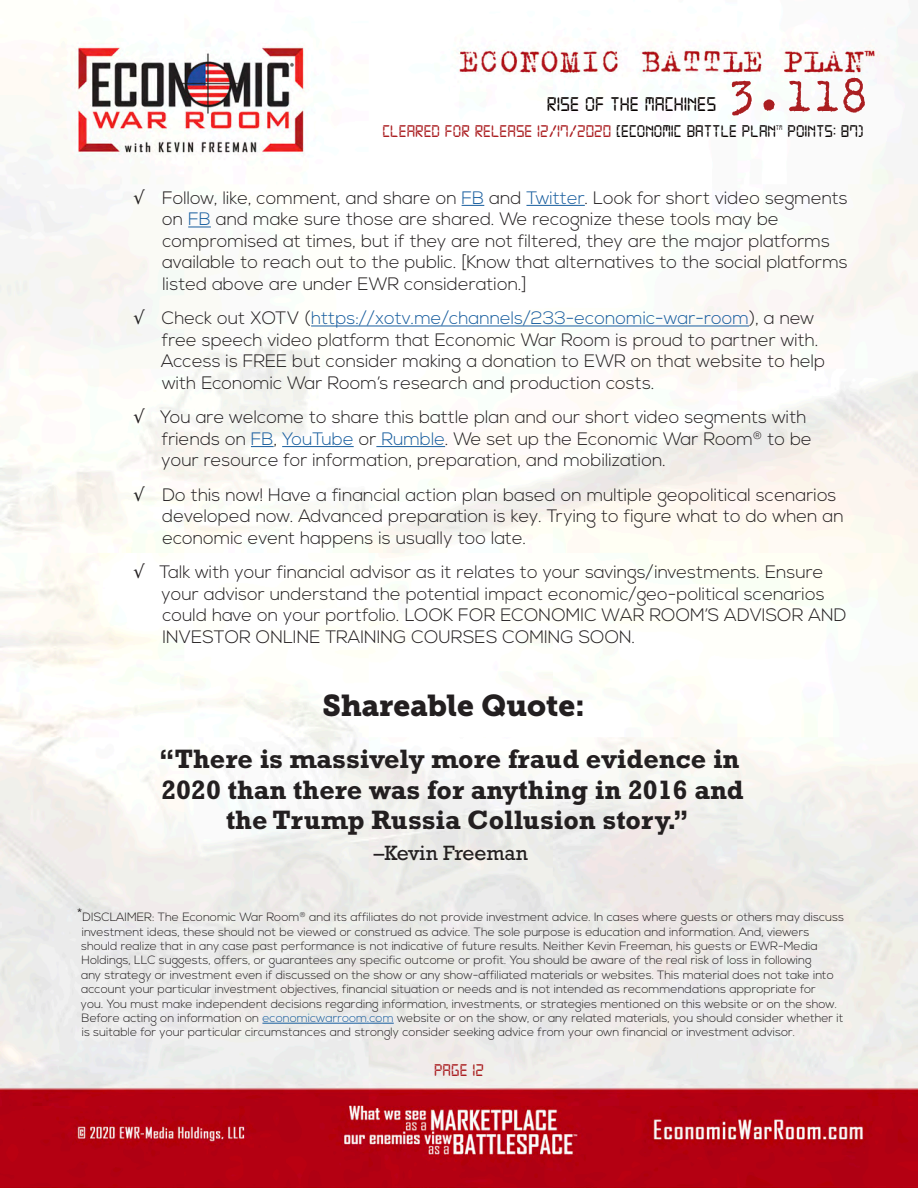
<style>
.page{position:relative;width:918px;height:1188px;background:#fff}
.page>*{position:absolute;margin:0;border:0;box-sizing:border-box;transform-origin:0 0}
.t1{font:51px "Trixie";color:#aa1e21}
.t2{font:30px "Museo Slab 900";color:#231f20}
.t3{font:700 27px/30.6px "Rockwell Std";color:#231f20;text-align:center}
.t4{font:21px "Digital 7";color:#080302}
.t5{font:21px "Rockwell Std";color:#231f20}
.t6{font:300 18px/21.6px "Nexa";color:#231f20}
.t7{font:18px "Digital 7";color:#aa1e21}
.t8{font:18px "Digital 7";color:#080302}
.t9{font:300 12px/14.4px "Nexa";color:#231f20}
.t10{font:7.05px "Digital 7";color:#080302}
.s1{color:#080302}
.s2{color:#175d9e}
.s3{font-size:18px}
</style>
<div class="page">
<img style="left:0;top:5px;width:918px;height:1183px">
<svg style="left:462px;top:205px;width:22px;height:1px"></svg>
<hr style="left:526px;top:205px;width:59px;height:1px;background:#175d9e">
<svg style="left:188px;top:227px;width:23px;height:1px"></svg>
<hr style="left:311px;top:326px;width:438px;height:1px;background:#175d9e">
<svg style="left:251px;top:446px;width:23px;height:1px"></svg>
<hr style="left:282px;top:446px;width:72px;height:1px;background:#175d9e">
<hr style="left:376px;top:446px;width:69px;height:1px;background:#175d9e">
<hr style="left:262px;top:1023px;width:132px;height:1px;background:#175d9e">
<h1 class="t1" style="left:728px;top:62px;width:142px">3.118</h1>
<p class="t7" style="left:382px;top:123px;width:395px">CLEARED FOR RELEASE 12/17/2020 <span class="s1">[ECONOMIC BATTLE PLAN</span></p>
<p class="t10" style="left:776px;top:124px;width:8px">TM</p>
<p class="t8" style="left:788px;top:123px;width:78px">POINTS: 87)</p>
<p class="t4" style="left:547px;top:95px;width:171px">RISE OF THE MACHINES</p>
<p class="t6" style="left:162px;top:187px;width:687px;text-indent:-28px">√ Follow, like, comment, and share on <span class="s2">FB</span> and <span class="s2">Twitter</span>. Look for short video segments on <span class="s2">FB</span> and make sure those are shared. We recognize these tools may be compromised at times, but if they are not filtered, they are the major platforms available to reach out to the public. [Know that alternatives to the social platforms listed above are under EWR consideration.]</p>
<p class="t6" style="left:161px;top:308px;width:666px;text-indent:-27px">√ Check out XOTV (<span class="s2">https://xotv.me/channels/233-economic-war-room</span>), a new free speech video platform that Economic War Room is proud to partner with.<br>Access is FREE but consider making a donation to EWR on that website to help with Economic War Room’s research and production costs.</p>
<p class="t6" style="left:161px;top:407px;width:652px;text-indent:-27px">√ You are welcome to share this battle plan and our short video segments with friends on <span class="s2">FB</span>, <span class="s2">YouTube</span> or <span class="s2">Rumble</span>. We set up the Economic War Room<sup>®</sup> to be your resource for information, preparation, and mobilization.</p>
<p class="t6" style="left:162px;top:484px;width:683px;text-indent:-28px">√ Do this now! Have a financial action plan based on multiple geopolitical scenarios developed now. Advanced preparation is key. Trying to figure what to do when an economic event happens is usually too late.</p>
<p class="t6" style="left:161px;top:562px;width:687px;text-indent:-27px">√ Talk with your financial advisor as it relates to your savings/investments. Ensure your advisor understand the potential impact economic/geo-political scenarios could have on your portfolio. LOOK FOR ECONOMIC WAR ROOM’S ADVISOR AND INVESTOR ONLINE TRAINING COURSES COMING SOON.</p>
<h2 class="t2" style="left:322px;top:688px;width:264px">Shareable Quote:</h2>
<h3 class="t3" style="left:159px;top:743px;width:587px">“There is massively more fraud evidence in<br>2020 than there was for anything in 2016 and the Trump Russia Collusion story.”</h3>
<p class="t5" style="left:374px;top:841px;width:155px">–Kevin Freeman</p>
<p class="t9" style="left:81px;top:910px;width:765px;text-indent:-4px"><span class="s3">*</span>DISCLAIMER: The Economic War Room<sup>®</sup> and its affiliates do not provide investment advice. In cases where guests or others may discuss investment ideas, these should not be viewed or construed as advice. The sole purpose is education and information. And, viewers should realize that in any case past performance is not indicative of future results. Neither Kevin Freeman, his guests or EWR-Media Holdings, LLC suggests, offers, or guarantees any specific outcome or profit. You should be aware of the real risk of loss in following<br>any strategy or investment even if discussed on the show or any show-affiliated materials or websites. This material does not take into account your particular investment objectives, financial situation or needs and is not intended as recommendations appropriate for<br>you. You must make independent decisions regarding information, investments, or strategies mentioned on this website or on the show.<br>Before acting on information on <span class="s2">economicwarroom.com</span> website or on the show, or any related materials, you should consider whether it is suitable for your particular circumstances and strongly consider seeking advice from your own financial or investment advisor.</p>
<p class="t7" style="left:434px;top:1062px;width:51px">PAGE 12</p>
</div>
